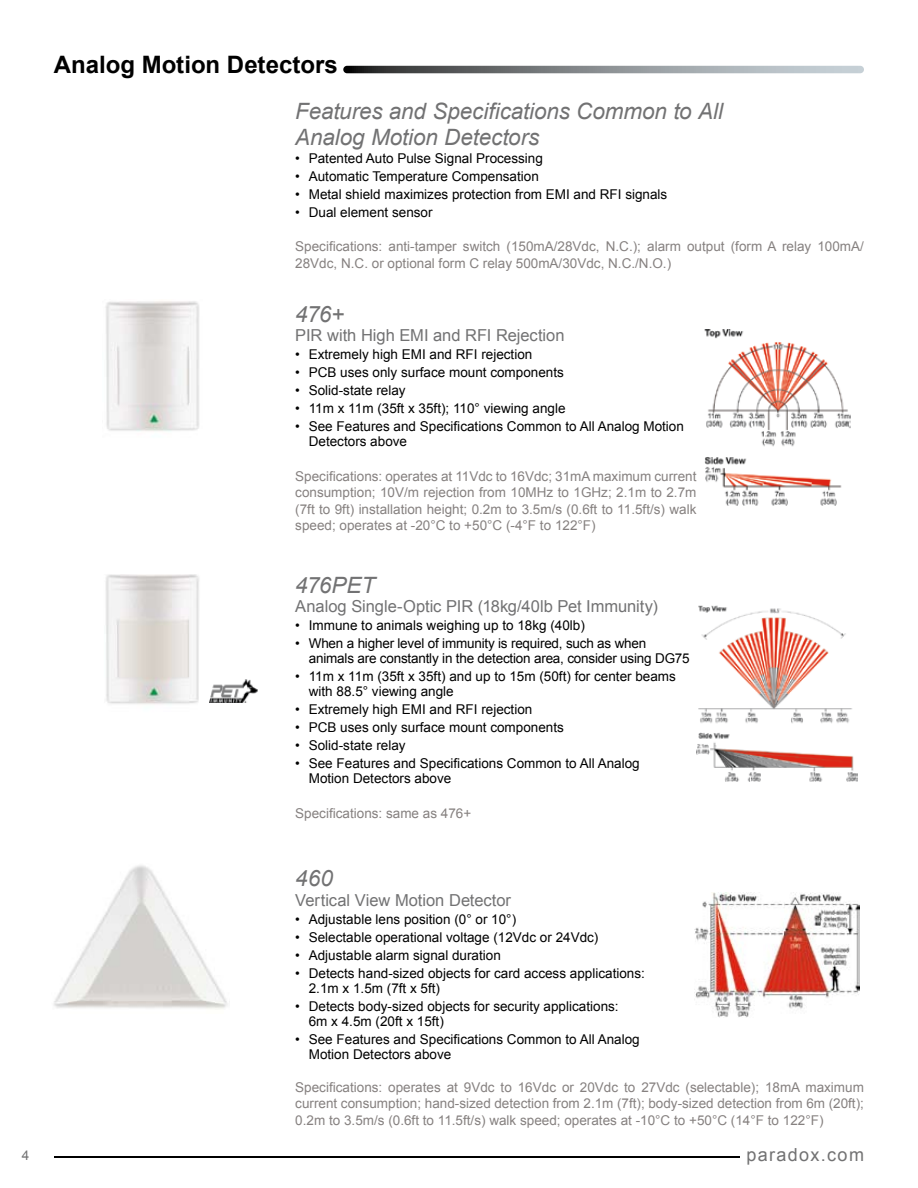
<style>
.page{position:relative;width:918px;height:1188px;background:#fff}
.page>*{position:absolute;margin:0;border:0;box-sizing:border-box;transform-origin:0 0}
.t1{font:700 24px "Arial";color:#000}
.t2{font:italic 22.5px/25.5px "Arial";letter-spacing:-.005em;color:#727273}
.t3{font:18px "Arial";letter-spacing:.075em;color:#727273}
.t4{font:16.5px "Arial";letter-spacing:-.005em;color:#727273}
.t5{font:13.5px/15px "Arial";color:#000}
.t6{font:13.5px/16.5px "Arial";color:#868180;text-align:justify}
.t7{font:13.5px "Arial";color:#727273}
</style>
<div class="page">
<hr style="left:54px;top:1157px;width:686px;height:1px;background:#000">
<img style="left:105px;top:301px;width:94px;height:131px">
<img style="left:53px;top:865px;width:175px;height:144px">
<img style="left:694px;top:893px;width:166px;height:124px">
<img style="left:704px;top:330px;width:146px;height:175px">
<img style="left:696px;top:605px;width:162px;height:176px">
<img style="left:105px;top:574px;width:94px;height:130px">
<img style="left:210px;top:680px;width:47px;height:22px">
<svg style="left:343px;top:66px;width:521px;height:7px;background:#82878a"></svg>
<p class="t7" style="left:22px;top:1147px;width:9px">4</p>
<h1 class="t1" style="left:54px;top:51px;width:286px">Analog Motion Detectors</h1>
<h2 class="t2" style="left:295px;top:98px;width:429px">Features and Specifications Common to All<br>Analog Motion Detectors</h2>
<p class="t5" style="left:295px;top:150px;width:249px">• Patented Auto Pulse Signal Processing</p>
<p class="t5" style="left:295px;top:168px;width:245px">• Automatic Temperature Compensation</p>
<p class="t5" style="left:295px;top:186px;width:374px">• Metal shield maximizes protection from EMI and RFI signals</p>
<p class="t5" style="left:295px;top:204px;width:139px">• Dual element sensor</p>
<p class="t6" style="left:295px;top:238px;width:570px">Specifications: anti-tamper switch (150mA/28Vdc, N.C.); alarm output (form A relay 100mA/<br>28Vdc, N.C. or optional form C relay 500mA/30Vdc, N.C./N.O.)</p>
<h2 class="t2" style="left:295px;top:301px;width:51px">476+</h2>
<p class="t4" style="left:295px;top:326px;width:271px">PIR with High EMI and RFI Rejection</p>
<p class="t5" style="left:295px;top:347px;width:239px">• Extremely high EMI and RFI rejection</p>
<p class="t5" style="left:295px;top:365px;width:270px">• PCB uses only surface mount components</p>
<p class="t5" style="left:295px;top:383px;width:112px">• Solid-state relay</p>
<p class="t5" style="left:295px;top:401px;width:272px">• 11m x 11m (35ft x 35ft); 110° viewing angle</p>
<p class="t5" style="left:309px;top:419px;width:377px;text-indent:-14px">• See Features and Specifications Common to All Analog Motion<br>Detectors above</p>
<p class="t6" style="left:295px;top:468px;width:403px">Specifications: operates at 11Vdc to 16Vdc; 31mA maximum current consumption; 10V/m rejection from 10MHz to 1GHz; 2.1m to 2.7m (7ft to 9ft) installation height; 0.2m to 3.5m/s (0.6ft to 11.5ft/s) walk speed; operates at -20°C to +50°C (-4°F to 122°F)</p>
<h2 class="t2" style="left:295px;top:572px;width:81px">476PET</h2>
<p class="t4" style="left:295px;top:597px;width:364px">Analog Single-Optic PIR (18kg/40lb Pet Immunity)</p>
<p class="t5" style="left:295px;top:618px;width:291px">• Immune to animals weighing up to 18kg (40lb)</p>
<p class="t5" style="left:309px;top:636px;width:382px;text-indent:-14px">• When a higher level of immunity is required, such as when animals are constantly in the detection area, consider using DG75</p>
<p class="t5" style="left:309px;top:669px;width:369px;text-indent:-14px">• 11m x 11m (35ft x 35ft) and up to 15m (50ft) for center beams with 88.5° viewing angle</p>
<p class="t5" style="left:295px;top:702px;width:239px">• Extremely high EMI and RFI rejection</p>
<p class="t5" style="left:295px;top:720px;width:270px">• PCB uses only surface mount components</p>
<p class="t5" style="left:295px;top:738px;width:112px">• Solid-state relay</p>
<p class="t5" style="left:309px;top:756px;width:332px;text-indent:-14px">• See Features and Specifications Common to All Analog<br>Motion Detectors above</p>
<p class="t6" style="left:295px;top:805px;width:177px">Specifications: same as 476+</p>
<h2 class="t2" style="left:295px;top:865px;width:39px">460</h2>
<p class="t4" style="left:295px;top:890px;width:217px">Vertical View Motion Detector</p>
<p class="t5" style="left:295px;top:911px;width:222px">• Adjustable lens position (0° or 10°)</p>
<p class="t5" style="left:295px;top:929px;width:305px">• Selectable operational voltage (12Vdc or 24Vdc)</p>
<p class="t5" style="left:295px;top:947px;width:207px">• Adjustable alarm signal duration</p>
<p class="t5" style="left:309px;top:965px;width:338px;text-indent:-14px">• Detects hand-sized objects for card access applications:<br>2.1m x 1.5m (7ft x 5ft)</p>
<p class="t5" style="left:309px;top:998px;width:311px;text-indent:-14px">• Detects body-sized objects for security applications:<br>6m x 4.5m (20ft x 15ft)</p>
<p class="t5" style="left:309px;top:1031px;width:332px;text-indent:-14px">• See Features and Specifications Common to All Analog<br>Motion Detectors above</p>
<p class="t6" style="left:295px;top:1079px;width:570px">Specifications: operates at 9Vdc to 16Vdc or 20Vdc to 27Vdc (selectable); 18mA maximum current consumption; hand-sized detection from 2.1m (7ft); body-sized detection from 6m (20ft); 0.2m to 3.5m/s (0.6ft to 11.5ft/s) walk speed; operates at -10°C to +50°C (14°F to 122°F)</p>
<h3 class="t3" style="left:746px;top:1144px;width:119px">paradox.com</h3>
</div>
